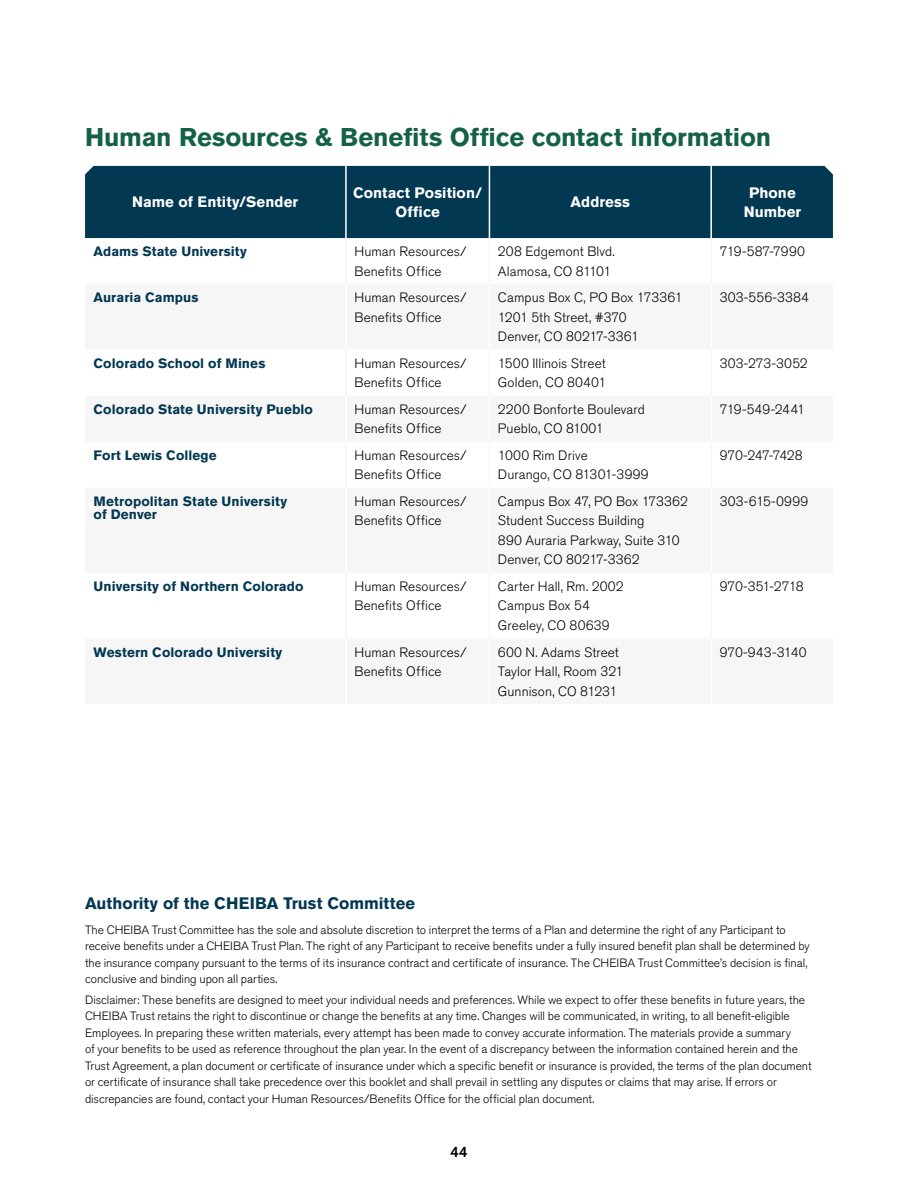
<style>
.page{position:relative;width:918px;height:1188px;background:#fff}
.page>*{position:absolute;margin:0;border:0;box-sizing:border-box;transform-origin:0 0}
.Export-Styles_Export-H3{font:700 25.5px "Akzidenz Grotesk BQ";letter-spacing:-.005em;color:#146145}
.Export-Styles_Export-H5{font:700 16.5px "Akzidenz Grotesk BQ";color:#033852}
.Export-Styles_Export-Table_Header{font:700 15px/19.5px "Akzidenz Grotesk BQ";letter-spacing:.005em;color:#fff;text-align:center}
.t1{font:500 15px "Akzidenz Grotesk BQ";color:#000}
.Export-Styles_Export-Table_Body{font:300 13.5px/19.5px "Akzidenz Grotesk BQ";letter-spacing:.01em;color:#000}
.Export-Styles_Export-Table_Sub_Header{font:700 13.5px/13.5px "Akzidenz Grotesk BQ";letter-spacing:.01em;color:#033852}
.Export-Styles_Export-Table_Body-2{font:300 13.5px "Akzidenz Grotesk BQ";letter-spacing:-.03em;color:#000}
.Export-Styles_Export-Table_Body-3{font:300 13.5px "Akzidenz Grotesk BQ";letter-spacing:-.045em;color:#000}
.Export-Styles_Export-Footnote{font:300 12px/16.5px "Akzidenz Grotesk BQ";color:#000}
</style>
<div class="page">
<div style="left:85px;top:166px;width:748px;height:72px;background:#033852"></div>
<hr style="left:345px;top:166px;width:2px;height:72px;background:#fff">
<hr style="left:489px;top:166px;width:1px;height:72px;background:#fff">
<hr style="left:710px;top:166px;width:2px;height:72px;background:#fff">
<hr style="left:345px;top:573px;width:2px;height:65px;background:#f6f6f6">
<hr style="left:489px;top:573px;width:1px;height:65px;background:#f6f6f6">
<hr style="left:710px;top:573px;width:2px;height:65px;background:#f6f6f6">
<hr style="left:345px;top:238px;width:2px;height:46px;background:#f6f6f6">
<hr style="left:489px;top:238px;width:1px;height:46px;background:#f6f6f6">
<hr style="left:710px;top:238px;width:2px;height:46px;background:#f6f6f6">
<hr style="left:345px;top:350px;width:2px;height:46px;background:#f6f6f6">
<hr style="left:489px;top:350px;width:1px;height:46px;background:#f6f6f6">
<hr style="left:710px;top:350px;width:2px;height:46px;background:#f6f6f6">
<hr style="left:345px;top:442px;width:2px;height:46px;background:#f6f6f6">
<hr style="left:489px;top:442px;width:1px;height:46px;background:#f6f6f6">
<hr style="left:710px;top:442px;width:2px;height:46px;background:#f6f6f6">
<h3 class="Export-Styles_Export-H3" style="left:85px;top:122px;width:688px">Human Resources &amp; Benefits Office contact information</h3>
<p class="Export-Styles_Export-Table_Header" style="left:132px;top:192px;width:168px">Name of Entity/Sender</p>
<p class="Export-Styles_Export-Table_Header" style="left:353px;top:183px;width:131px">Contact Position/<br>Office</p>
<p class="Export-Styles_Export-Table_Header" style="left:571px;top:192px;width:61px">Address</p>
<p class="Export-Styles_Export-Table_Header" style="left:744px;top:183px;width:59px">Phone<br>Number</p>
<p class="Export-Styles_Export-Table_Sub_Header" style="left:94px;top:245px;width:155px">Adams State University</p>
<p class="Export-Styles_Export-Table_Body" style="left:354px;top:242px;width:114px">Human Resources/</p>
<p class="Export-Styles_Export-Table_Body" style="left:354px;top:262px;width:89px">Benefits Office</p>
<p class="Export-Styles_Export-Table_Body" style="left:498px;top:242px;width:118px">208 Edgemont Blvd.</p>
<p class="Export-Styles_Export-Table_Body" style="left:498px;top:262px;width:115px">Alamosa, CO 81101</p>
<p class="Export-Styles_Export-Table_Body" style="left:720px;top:242px;width:87px">719-587-7990</p>
<p class="Export-Styles_Export-Table_Sub_Header" style="left:94px;top:291px;width:107px">Auraria Campus</p>
<p class="Export-Styles_Export-Table_Body" style="left:354px;top:288px;width:114px">Human Resources/</p>
<p class="Export-Styles_Export-Table_Body" style="left:354px;top:308px;width:89px">Benefits Office</p>
<p class="Export-Styles_Export-Table_Body" style="left:498px;top:288px;width:186px">Campus Box C, PO Box 173361<br>1201 5th Street, #370</p>
<p class="Export-Styles_Export-Table_Body" style="left:498px;top:327px;width:143px">Denver, CO 80217-3361</p>
<p class="Export-Styles_Export-Table_Body" style="left:720px;top:288px;width:91px">303-556-3384</p>
<p class="Export-Styles_Export-Table_Sub_Header" style="left:94px;top:356px;width:173px">Colorado School of Mines</p>
<p class="Export-Styles_Export-Table_Body" style="left:354px;top:354px;width:114px">Human Resources/</p>
<p class="Export-Styles_Export-Table_Body" style="left:354px;top:373px;width:89px">Benefits Office</p>
<p class="Export-Styles_Export-Table_Body" style="left:498px;top:354px;width:109px">1500 Illinois Street</p>
<p class="Export-Styles_Export-Table_Body" style="left:498px;top:373px;width:110px">Golden, CO 80401</p>
<p class="Export-Styles_Export-Table_Body" style="left:720px;top:354px;width:90px">303-273-3052</p>
<p class="Export-Styles_Export-Table_Sub_Header" style="left:94px;top:402px;width:221px">Colorado State University Pueblo</p>
<p class="Export-Styles_Export-Table_Body" style="left:354px;top:400px;width:114px">Human Resources/</p>
<p class="Export-Styles_Export-Table_Body" style="left:354px;top:419px;width:89px">Benefits Office</p>
<p class="Export-Styles_Export-Table_Body" style="left:498px;top:400px;width:148px">2200 Bonforte Boulevard</p>
<p class="Export-Styles_Export-Table_Body" style="left:498px;top:419px;width:107px">Pueblo, CO 81001</p>
<p class="Export-Styles_Export-Table_Body-3" style="left:720px;top:402px;width:87px">719-549-2441</p>
<p class="Export-Styles_Export-Table_Sub_Header" style="left:94px;top:448px;width:125px">Fort Lewis College</p>
<p class="Export-Styles_Export-Table_Body" style="left:354px;top:446px;width:114px">Human Resources/</p>
<p class="Export-Styles_Export-Table_Body" style="left:354px;top:465px;width:89px">Benefits Office</p>
<p class="Export-Styles_Export-Table_Body" style="left:498px;top:446px;width:91px">1000 Rim Drive</p>
<p class="Export-Styles_Export-Table_Body" style="left:498px;top:465px;width:152px">Durango, CO 81301-3999</p>
<p class="Export-Styles_Export-Table_Body-2" style="left:720px;top:448px;width:85px">970-247-7428</p>
<p class="Export-Styles_Export-Table_Sub_Header" style="left:94px;top:494px;width:195px">Metropolitan State University of Denver</p>
<p class="Export-Styles_Export-Table_Body" style="left:354px;top:492px;width:114px">Human Resources/</p>
<p class="Export-Styles_Export-Table_Body" style="left:354px;top:511px;width:89px">Benefits Office</p>
<p class="Export-Styles_Export-Table_Body" style="left:498px;top:492px;width:192px">Campus Box 47, PO Box 173362<br>Student Success Building</p>
<p class="Export-Styles_Export-Table_Body" style="left:498px;top:531px;width:183px">890 Auraria Parkway, Suite 310</p>
<p class="Export-Styles_Export-Table_Body" style="left:498px;top:550px;width:143px">Denver, CO 80217-3362</p>
<p class="Export-Styles_Export-Table_Body" style="left:720px;top:492px;width:90px">303-615-0999</p>
<p class="Export-Styles_Export-Table_Sub_Header" style="left:94px;top:580px;width:211px">University of Northern Colorado</p>
<p class="Export-Styles_Export-Table_Body" style="left:354px;top:577px;width:114px">Human Resources/</p>
<p class="Export-Styles_Export-Table_Body" style="left:354px;top:596px;width:89px">Benefits Office</p>
<p class="Export-Styles_Export-Table_Body" style="left:498px;top:577px;width:127px">Carter Hall, Rm. 2002</p>
<p class="Export-Styles_Export-Table_Body" style="left:498px;top:596px;width:94px">Campus Box 54</p>
<p class="Export-Styles_Export-Table_Body" style="left:498px;top:616px;width:113px">Greeley, CO 80639</p>
<p class="Export-Styles_Export-Table_Body-2" style="left:720px;top:579px;width:86px">970-351-2718</p>
<p class="Export-Styles_Export-Table_Sub_Header" style="left:94px;top:645px;width:190px">Western Colorado University</p>
<p class="Export-Styles_Export-Table_Body" style="left:354px;top:642px;width:114px">Human Resources/</p>
<p class="Export-Styles_Export-Table_Body" style="left:354px;top:662px;width:89px">Benefits Office</p>
<p class="Export-Styles_Export-Table_Body" style="left:498px;top:642px;width:122px">600 N. Adams Street</p>
<p class="Export-Styles_Export-Table_Body" style="left:498px;top:662px;width:127px">Taylor Hall, Room 321</p>
<p class="Export-Styles_Export-Table_Body" style="left:498px;top:681px;width:121px">Gunnison, CO 81231</p>
<p class="Export-Styles_Export-Table_Body" style="left:720px;top:642px;width:88px">970-943-3140</p>
<p class="Export-Styles_Export-H5" style="left:85px;top:893px;width:332px">Authority of the CHEIBA Trust Committee</p>
<p class="Export-Styles_Export-Footnote" style="left:85px;top:922px;width:726px">The CHEIBA Trust Committee has the sole and absolute discretion to interpret the terms of a Plan and determine the right of any Participant to receive benefits under a CHEIBA Trust Plan. The right of any Participant to receive benefits under a fully insured benefit plan shall be determined by the insurance company pursuant to the terms of its insurance contract and certificate of insurance. The CHEIBA Trust Committee’s decision is final, conclusive and binding upon all parties.</p>
<p class="Export-Styles_Export-Footnote" style="left:85px;top:992px;width:728px">Disclaimer: These benefits are designed to meet your individual needs and preferences. While we expect to offer these benefits in future years, the CHEIBA Trust retains the right to discontinue or change the benefits at any time. Changes will be communicated, in writing, to all benefit-eligible Employees. In preparing these written materials, every attempt has been made to convey accurate information. The materials provide a summary<br>of your benefits to be used as reference throughout the plan year. In the event of a discrepancy between the information contained herein and the Trust Agreement, a plan document or certificate of insurance under which a specific benefit or insurance is provided, the terms of the plan document or certificate of insurance shall take precedence over this booklet and shall prevail in settling any disputes or claims that may arise. If errors or discrepancies are found, contact your Human Resources/Benefits Office for the official plan document.</p>
<p class="t1" style="left:450px;top:1143px;width:19px">44</p>
</div>
